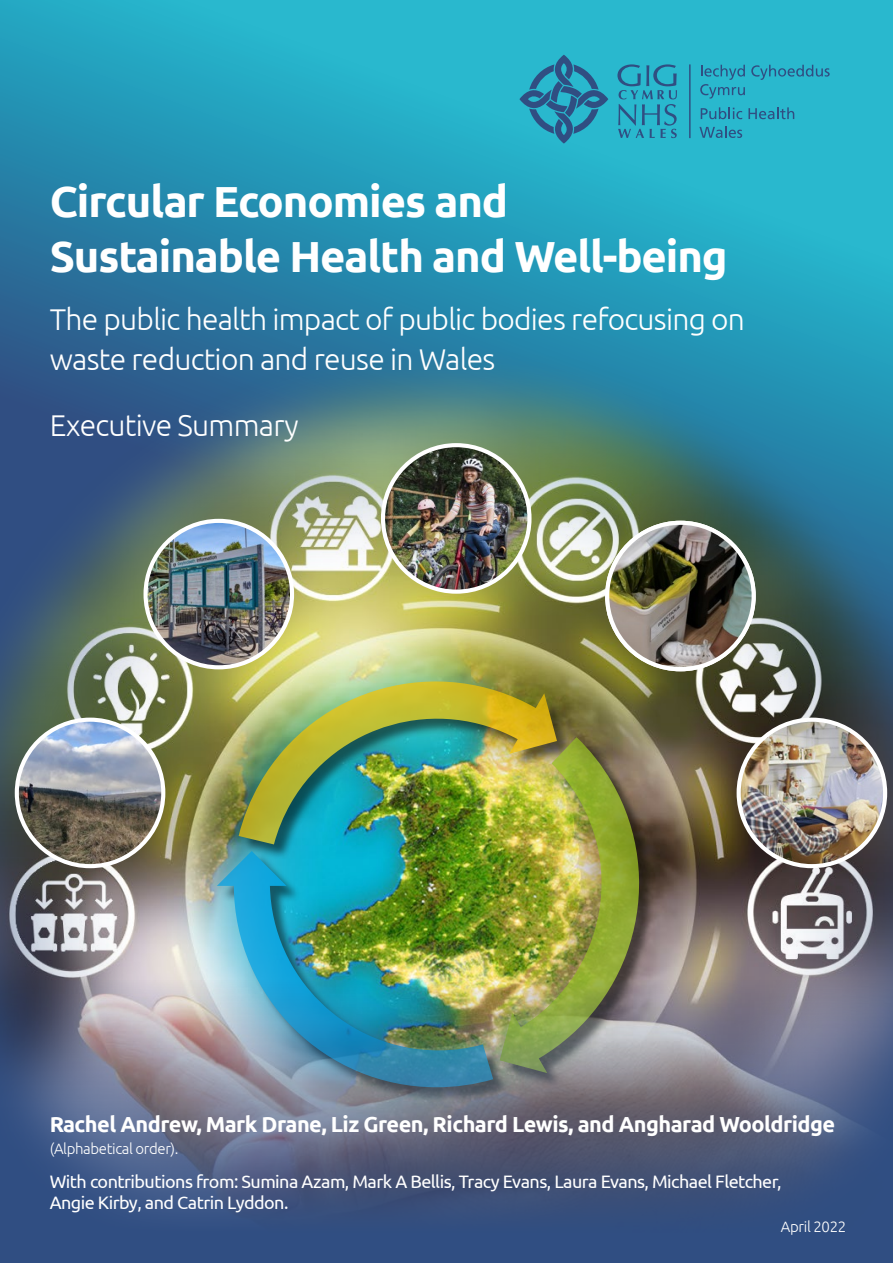
<style>
.page{position:relative;width:893px;height:1263px;background:#fff}
.page>*{position:absolute;margin:0;border:0;box-sizing:border-box;transform-origin:0 0}
.t1{font:700 43.5px/55.5px "Ubuntu";letter-spacing:-.025em;color:#fff}
.t2{font:300 30px/40.5px "Ubuntu";letter-spacing:-.025em;color:#fff}
.t3{font:700 21.75px "Ubuntu";letter-spacing:-.025em;color:#fff}
.t4{font:18px/21px "Ubuntu";letter-spacing:-.03em;color:#fff}
.t5{font:300 15px "Ubuntu";letter-spacing:-.025em;color:#fff}
</style>
<div class="page">
<svg style="left:0;top:0;width:893px;height:345px;background:#269fbc"></svg>
<img style="left:0;top:345px;width:893px;height:635px">
<img style="left:607px;top:523px;width:147px;height:142px">
<div style="left:605px;top:521px;width:151px;height:150px;border:4px solid #fff;border-radius:50%"></div>
<img style="left:383px;top:445px;width:146px;height:147px;border-radius:73px">
<div style="left:381px;top:443px;width:150px;height:151px;border:4px solid #fff;border-radius:50%"></div>
<img style="left:146px;top:521px;width:146px;height:146px;border-radius:73px">
<div style="left:144px;top:519px;width:150px;height:150px;border:4px solid #fff;border-radius:50%"></div>
<img style="left:17px;top:720px;width:146px;height:146px;border-radius:73px">
<div style="left:15px;top:718px;width:150px;height:150px;border:4px solid #fff;border-radius:50%"></div>
<img style="left:739px;top:720px;width:146px;height:146px;border-radius:72px">
<div style="left:737px;top:718px;width:150px;height:150px;border:4px solid #fff;border-radius:50%"></div>
<div style="left:220px;top:683px;width:436px;height:421px;background:#000;opacity:.75"></div>
<img style="left:217px;top:851px;width:276px;height:129px">
<img style="left:500px;top:737px;width:139px;height:243px">
<img style="left:239px;top:681px;width:318px;height:163px">
<img style="left:0;top:980px;width:893px;height:283px">
<svg style="left:751px;top:65px;width:79px;height:15px"></svg>
<svg style="left:700px;top:65px;width:45px;height:34px;background:#2aa1be"></svg>
<svg style="left:701px;top:107px;width:41px;height:12px"></svg>
<svg style="left:748px;top:107px;width:46px;height:12px"></svg>
<svg style="left:699px;top:126px;width:43px;height:12px"></svg>
<hr style="left:689px;top:64px;width:2px;height:74px;background:#304e82">
<svg style="left:519px;top:55px;width:89px;height:89px;background:#2b95b4"></svg>
<svg style="left:617px;top:64px;width:60px;height:74px;background:#2a9ebb"></svg>
<p class="t1" style="left:50px;top:173px;width:679px">Circular Economies and<br>Sustainable Health and Well-being</p>
<p class="t2" style="left:50px;top:298px;width:697px">The public health impact of public bodies refocusing on waste reduction and reuse in Wales</p>
<p class="t2" style="left:50px;top:404px;width:250px">Executive Summary</p>
<p class="t3" style="left:50px;top:1111px;width:787px">Rachel Andrew, Mark Drane, Liz Green, Richard Lewis, and Angharad Wooldridge</p>
<p class="t5" style="left:50px;top:1140px;width:130px">(Alphabetical order).</p>
<p class="t4" style="left:50px;top:1170px;width:733px">With contributions from: Sumina Azam, Mark A Bellis, Tracy Evans, Laura Evans, Michael Fletcher,<br>Angie Kirby, and Catrin Lyddon.</p>
<p class="t5" style="left:781px;top:1217px;width:67px">April 2022</p>
</div>
